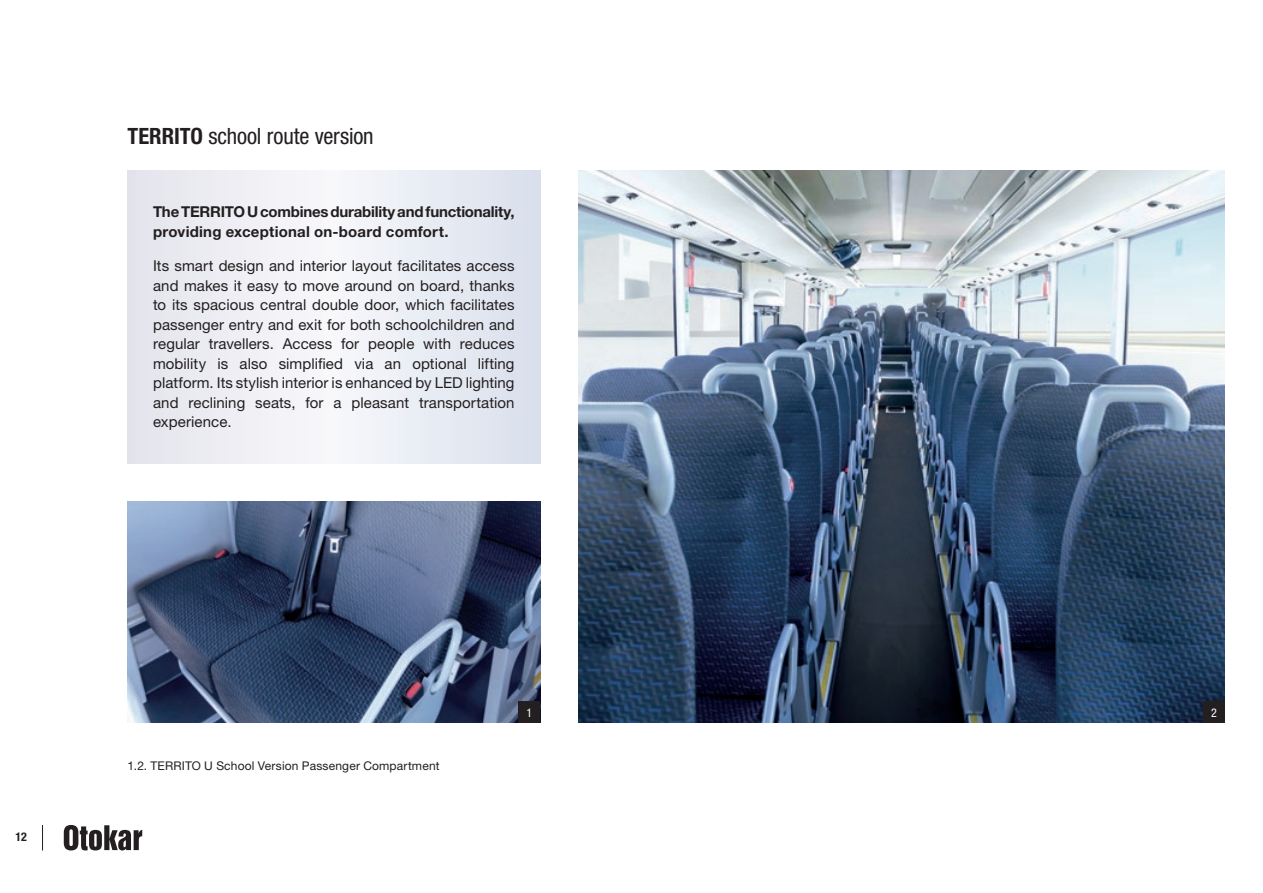
<style>
.page{position:relative;width:1263px;height:893px;background:#fff}
.page>*{position:absolute;margin:0;border:0;box-sizing:border-box;transform-origin:0 0}
.t1{font:condensed 22.5px "Helvetica Neue LT Std";letter-spacing:-.01em;color:#231f20}
.t2{font:15px/19.5px "Helvetica Neue LT Std";letter-spacing:.005em;color:#231f20;text-align:justify}
.t3{font:700 15px/19.5px "Helvetica Neue LT Std";letter-spacing:-.01em;color:#231f20}
.t4{font:12px "Helvetica Neue LT Std";letter-spacing:.015em;color:#231f20}
.t5{font:condensed 12px "Helvetica Neue LT Std";color:#fff}
.t6{font:700 condensed 12px "Helvetica Neue LT Std";color:#231f20}
.s1{font-weight:700}
</style>
<div class="page">
<div style="left:128px;top:170px;width:412px;height:293px;background:linear-gradient(to right,#f1eff4,#e5eaf3)"></div>
<img style="left:128px;top:502px;width:412px;height:221px">
<img style="left:578px;top:170px;width:647px;height:553px">
<div style="left:1203px;top:702px;width:22px;height:21px;background:#231f20"></div>
<div style="left:519px;top:702px;width:21px;height:21px;background:#231f20"></div>
<svg style="left:64px;top:825px;width:78px;height:25px"></svg>
<svg style="left:42px;top:825px;width:1px;height:25px"></svg>
<h1 class="t1" style="left:128px;top:123px;width:248px"><span class="s1">TERRITO</span> school route version</h1>
<p class="t3" style="left:153px;top:202px;width:363px">The TERRITO U combines durability and functionality, providing exceptional on-board comfort.</p>
<p class="t2" style="left:153px;top:256px;width:363px">Its smart design and interior layout facilitates access and makes it easy to move around on board, thanks to its spacious central double door, which facilitates passenger entry and exit for both schoolchildren and regular travellers. Access for people with reduces mobility is also simplified via an optional lifting platform. Its stylish interior is enhanced by LED lighting and reclining seats, for a pleasant transportation experience.</p>
<p class="t6" style="left:15px;top:829px;width:13px">12</p>
<p class="t4" style="left:128px;top:758px;width:314px">1.2. TERRITO U School Version Passenger Compartment</p>
<p class="t5" style="left:526px;top:705px;width:7px">1</p>
<p class="t5" style="left:1211px;top:705px;width:7px">2</p>
</div>
